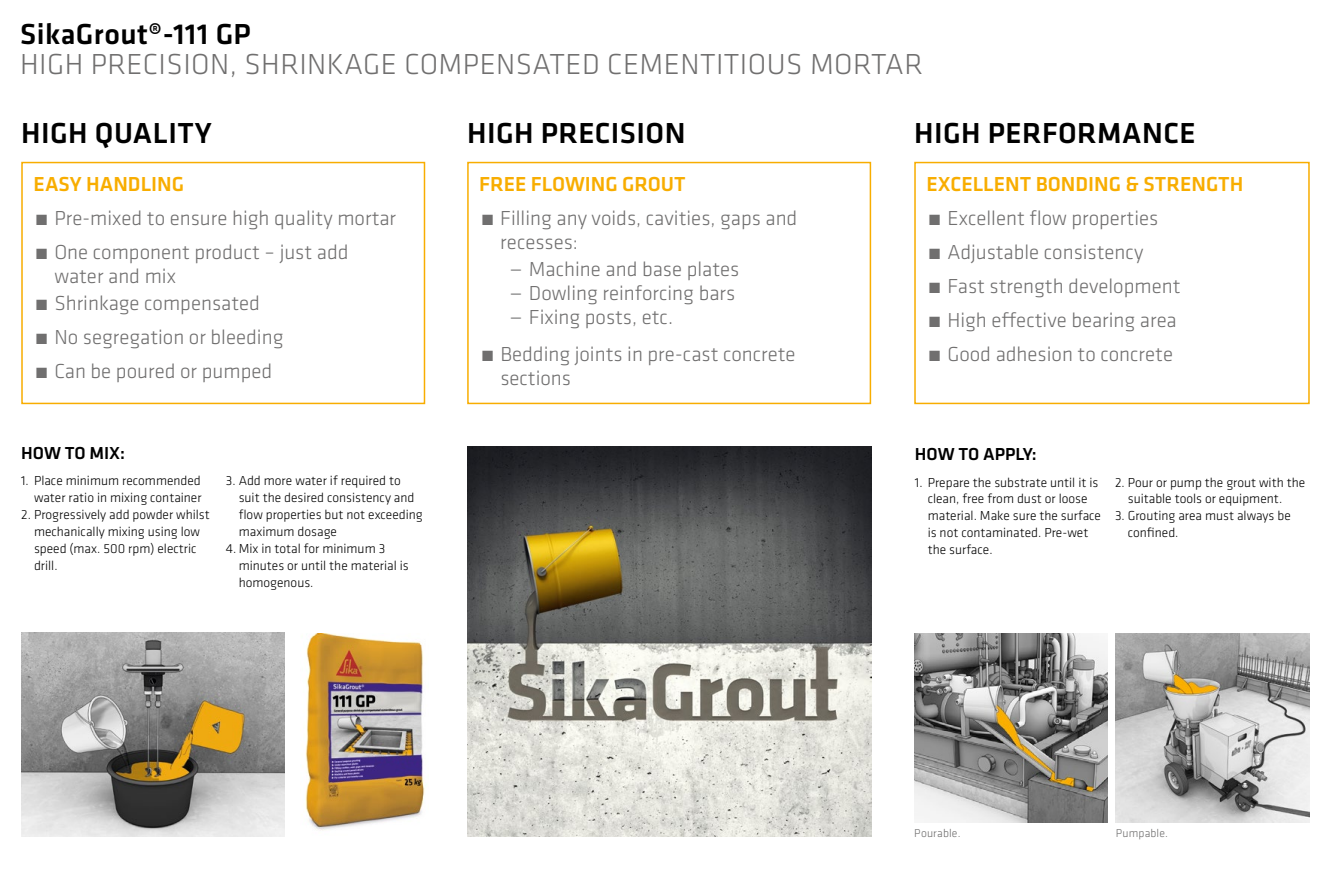
<style>
.page{position:relative;width:1331px;height:893px;background:#fff}
.page>*{position:absolute;margin:0;border:0;box-sizing:border-box;transform-origin:0 0}
.t1{font:500 30px "Klavika";letter-spacing:.015em;color:#000}
.t2{font:300 30px "Klavika";letter-spacing:.015em;color:#706f6f}
.t3{font:300 21px/34px "Klavika";color:#706f6f}
.t4{font:500 18px "Klavika";color:#000}
.t5{font:300 13.5px/17px "Klavika";color:#000}
.t6{font:300 11.7px "Klavika";letter-spacing:.01em;color:#706f6f}
.s1{font-weight:500;color:#f8ad00}
.s2{font-weight:500}
</style>
<div class="page">
<img style="left:21px;top:633px;width:264px;height:204px">
<img style="left:468px;top:447px;width:404px;height:390px">
<img style="left:914px;top:634px;width:193px;height:188px">
<img style="left:1116px;top:634px;width:193px;height:188px">
<img style="left:305px;top:633px;width:120px;height:198px">
<div style="left:21px;top:162px;width:404px;height:242px;border:2px solid #f8ad00"></div>
<div style="left:467px;top:162px;width:404px;height:242px;border:2px solid #f8ad00"></div>
<div style="left:914px;top:162px;width:396px;height:242px;border:2px solid #f8ad00"></div>
<h1 class="t1" style="left:20px;top:14px;width:232px">SikaGrout®-111 GP</h1>
<h1 class="t2" style="left:20px;top:46px;width:904px">HIGH PRECISION, SHRINKAGE COMPENSATED CEMENTITIOUS MORTAR</h1>
<h1 class="t1" style="left:21px;top:112px;width:192px">HIGH QUALITY</h1>
<h1 class="t1" style="left:467px;top:112px;width:220px">HIGH PRECISION</h1>
<h1 class="t1" style="left:914px;top:112px;width:283px">HIGH PERFORMANCE</h1>
<h2 class="t3" style="left:33px;top:167px;width:364px"><span class="s1">EASY HANDLING<br></span><span class="s2">́</span> Pre-mixed to ensure high quality mortar <span class="s2">́</span> One component product – just add</h2>
<h2 class="t3" style="left:35px;top:263px;width:227px;line-height:27px;text-indent:20px">water and mix<br><span class="s2">́</span> Shrinkage compensated</h2>
<h2 class="t3" style="left:35px;top:320px;width:250px"><span class="s2">́</span> No segregation or bleeding <span class="s2">́</span> Can be poured or pumped</h2>
<h2 class="t3" style="left:479px;top:167px;width:320px"><span class="s1">FREE FLOWING GROUT<br></span><span class="s2">́</span> Filling any voids, cavities, gaps and</h2>
<h2 class="t3" style="left:500px;top:225px;width:79px">recesses:</h2>
<h2 class="t3" style="left:509px;top:251px;width:232px">— Machine and base plates</h2>
<h2 class="t3" style="left:509px;top:275px;width:227px">— Dowling reinforcing bars</h2>
<h2 class="t3" style="left:481px;top:297px;width:316px;line-height:38px;text-indent:28px">— Fixing posts, etc.<br><span class="s2">́</span> Bedding joints in pre-cast concrete</h2>
<h2 class="t3" style="left:500px;top:361px;width:72px">sections</h2>
<h2 class="t3" style="left:926px;top:167px;width:318px"><span class="s1">EXCELLENT BONDING &amp; STRENGTH </span><span class="s2">́</span> Excellent flow properties<br><span class="s2">́</span> Adjustable consistency<br><span class="s2">́</span> Fast strength development<br><span class="s2">́</span> High effective bearing area<br><span class="s2">́</span> Good adhesion to concrete</h2>
<h3 class="t4" style="left:21px;top:441px;width:105px">HOW TO MIX:</h3>
<h3 class="t4" style="left:915px;top:442px;width:123px">HOW TO APPLY:</h3>
<p class="t5" style="left:21px;top:472px;width:182px;text-align:right">1. Place minimum recommended water ratio in mixing container</p>
<p class="t5" style="left:34px;top:506px;width:177px;text-indent:-13px">2. Progressively add powder whilst mechanically mixing using low speed (max. 500 rpm) electric drill.</p>
<p class="t5" style="left:239px;top:472px;width:186px;text-indent:-13px">3. Add more water if required to suit the desired consistency and flow properties but not exceeding maximum dosage</p>
<p class="t5" style="left:239px;top:540px;width:171px;text-indent:-13px">4. Mix in total for minimum 3 minutes or until the material is homogenous.</p>
<p class="t5" style="left:928px;top:473px;width:175px;text-indent:-13px">1. Prepare the substrate until it is clean, free from dust or loose material. Make sure the surface is not contaminated. Pre-wet the surface.</p>
<p class="t5" style="left:1128px;top:473px;width:179px;text-indent:-13px">2. Pour or pump the grout with the suitable tools or equipment.</p>
<p class="t5" style="left:1128px;top:507px;width:164px;text-indent:-13px">3. Grouting area must always be confined.</p>
<p class="t6" style="left:914px;top:826px;width:48px">Pourable.</p>
<p class="t6" style="left:1116px;top:826px;width:54px">Pumpable.</p>
</div>
